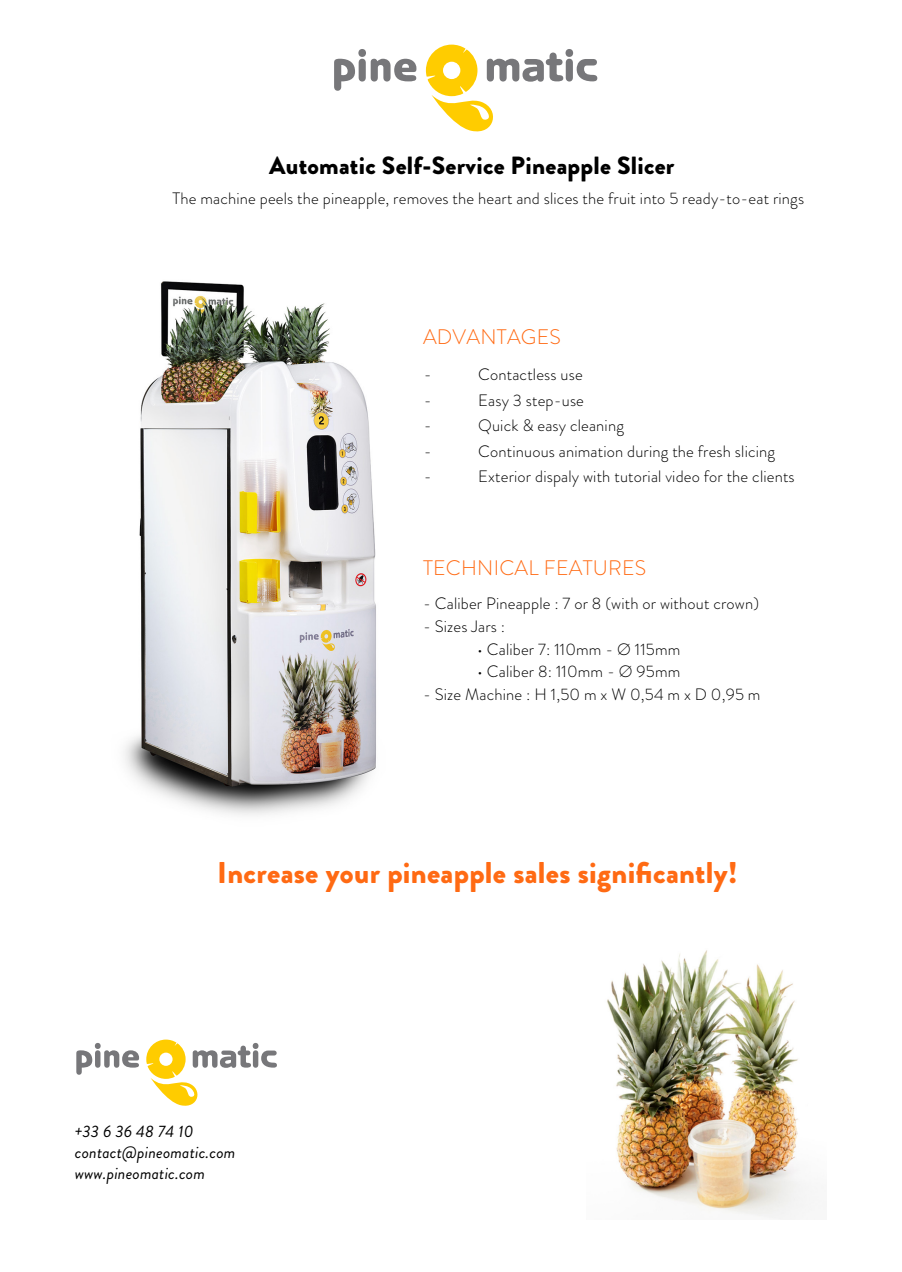
<style>
.page{position:relative;width:902px;height:1272px;background:#fff}
.page>*{position:absolute;margin:0;border:0;box-sizing:border-box;transform-origin:0 0}
.t1{font:900 30px "Brandon Grotesque";letter-spacing:.01em;color:#ff6a13}
.t2{font:900 24.9px "Brandon Grotesque";letter-spacing:.01em;color:#000}
.t3{font:300 21px "Brandon Grotesque";letter-spacing:.01em;color:#ff6a13}
.t4{font:300 16.5px "Brandon Grotesque";letter-spacing:.01em;color:#000}
.t5{font:italic 16.5px/21px "Brandon Grotesque";letter-spacing:.01em;color:#000}
</style>
<div class="page">
<img style="left:124px;top:281px;width:252px;height:534px">
<svg style="left:334px;top:49px;width:82px;height:42px"></svg>
<svg style="left:426px;top:45px;width:171px;height:87px"></svg>
<img style="left:607px;top:950px;width:199px;height:269px">
<svg style="left:76px;top:1043px;width:63px;height:31px"></svg>
<svg style="left:146px;top:1039px;width:131px;height:67px"></svg>
<h2 class="t2" style="left:269px;top:147px;width:407px">Automatic Self-Service Pineapple Slicer</h2>
<p class="t4" style="left:172px;top:187px;width:633px">The machine peels the pineapple, removes the heart and slices the fruit into 5 ready-to-eat rings</p>
<p class="t3" style="left:423px;top:322px;width:139px">ADVANTAGES</p>
<p class="t4" style="left:424px;top:363px;width:9px">-</p>
<p class="t4" style="left:478px;top:363px;width:106px">Contactless use</p>
<p class="t4" style="left:424px;top:389px;width:9px">-</p>
<p class="t4" style="left:478px;top:389px;width:107px">Easy 3 step-use</p>
<p class="t4" style="left:424px;top:414px;width:9px">-</p>
<p class="t4" style="left:478px;top:414px;width:147px">Quick &amp; easy cleaning</p>
<p class="t4" style="left:424px;top:440px;width:9px">-</p>
<p class="t4" style="left:478px;top:440px;width:298px">Continuous animation during the fresh slicing</p>
<p class="t4" style="left:424px;top:465px;width:9px">-</p>
<p class="t4" style="left:478px;top:465px;width:318px">Exterior dispaly with tutorial video for the clients</p>
<p class="t3" style="left:423px;top:553px;width:225px">TECHNICAL FEATURES</p>
<p class="t4" style="left:423px;top:592px;width:337px">- Caliber Pineapple : 7 or 8 (with or without crown)</p>
<p class="t4" style="left:423px;top:615px;width:84px">- Sizes Jars :</p>
<p class="t4" style="left:477px;top:637px;width:205px">• Caliber 7: 110mm - Ø 115mm</p>
<p class="t4" style="left:477px;top:660px;width:205px">• Caliber 8: 110mm - Ø 95mm</p>
<p class="t4" style="left:423px;top:682px;width:339px">- Size Machine : H 1,50 m x W 0,54 m x D 0,95 m</p>
<h1 class="t1" style="left:217px;top:851px;width:521px">Increase your pineapple sales significantly!</h1>
<p class="t5" style="left:75px;top:1121px;width:162px">+33 6 36 48 74 10 contact@pineomatic.com www.pineomatic.com</p>
</div>
